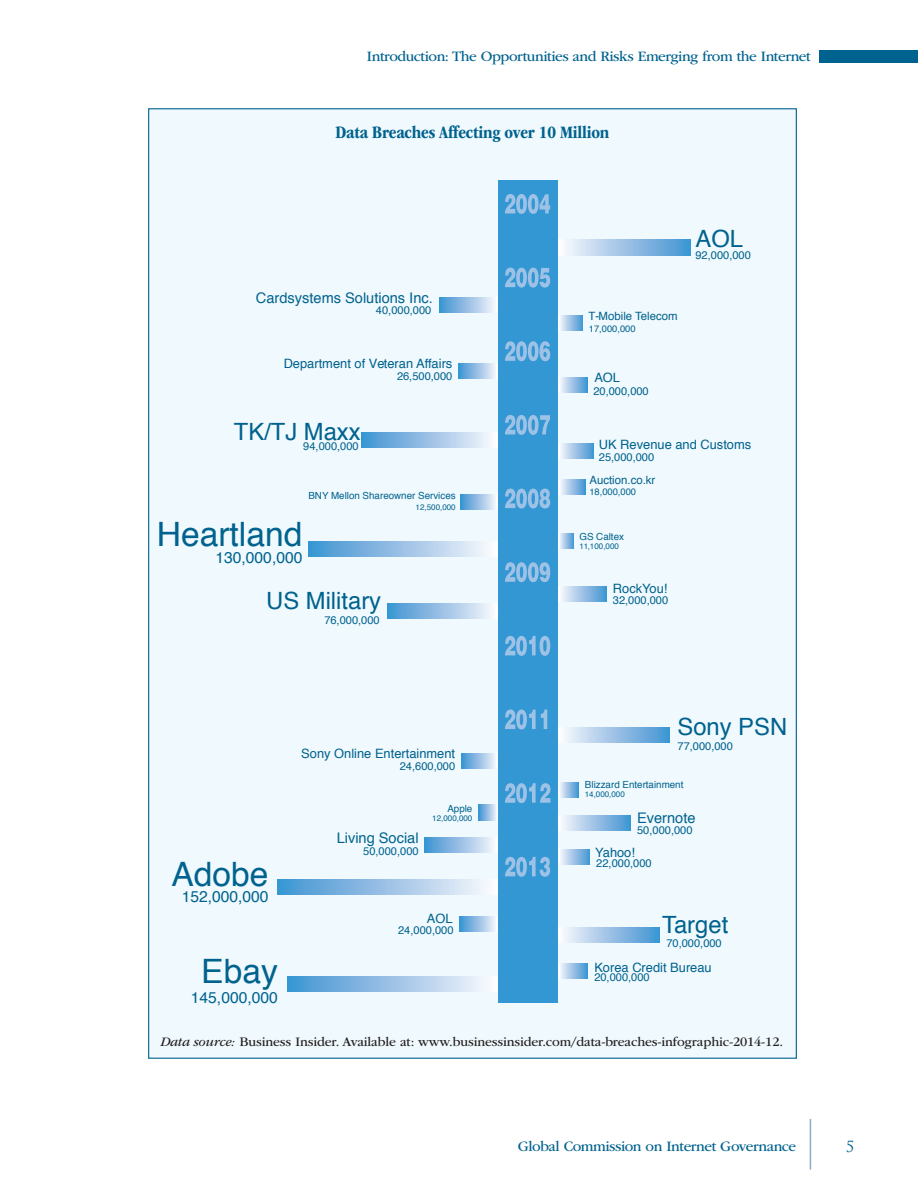
<style>
.page{position:relative;width:918px;height:1188px;background:#fff}
.page>*{position:absolute;margin:0;border:0;box-sizing:border-box;transform-origin:0 0}
.t1{font:33.6px "Helvetica";color:#00628e}
.t2{font:23.85px "Helvetica";color:#00628e}
.Heading_3{font:700 condensed 18px "ITC Garamond Std";letter-spacing:-.01em;color:#00628e}
.t3{font:15.6px "Helvetica";color:#00628e}
.t4{font:15px "ITC Garamond Std";letter-spacing:-.03em;color:#00628e}
.t5{font:15px "Trajan Pro";color:#00628e}
.t6{font:14.55px "Helvetica";color:#00628e}
.t7{font:13.5px "ITC Garamond Std";letter-spacing:-.01em;color:#231f20}
.t8{font:12.9px "Helvetica";color:#00628e}
.t9{font:11.4px "Helvetica";color:#00628e}
.t10{font:11.1px "Helvetica";color:#00628e}
.t11{font:9.75px "Helvetica";color:#00628e}
.t12{font:9.3px "Helvetica";color:#00628e}
.t13{font:7.95px "Helvetica";color:#00628e}
.s1{font-style:italic}
</style>
<div class="page">
<hr style="left:810px;top:1119px;width:1px;height:51px;background:#8fabcc">
<div style="left:819px;top:50px;width:99px;height:13px;background:#00628e"></div>
<div style="left:148px;top:108px;width:649px;height:951px;background:#f0f9fd;border:1px solid #00628e"></div>
<div style="left:498px;top:180px;width:60px;height:822px;background:#3297d3"></div>
<svg style="left:505px;top:194px;width:45px;height:20px"></svg>
<svg style="left:505px;top:268px;width:45px;height:20px"></svg>
<svg style="left:505px;top:341px;width:45px;height:20px"></svg>
<svg style="left:505px;top:415px;width:45px;height:20px"></svg>
<svg style="left:505px;top:489px;width:45px;height:20px"></svg>
<svg style="left:505px;top:562px;width:45px;height:20px"></svg>
<svg style="left:505px;top:636px;width:45px;height:20px"></svg>
<svg style="left:505px;top:710px;width:42px;height:19px"></svg>
<svg style="left:505px;top:783px;width:45px;height:20px"></svg>
<svg style="left:505px;top:857px;width:45px;height:20px"></svg>
<svg style="left:558px;top:782px;width:20px;height:15px"></svg>
<svg style="left:558px;top:816px;width:73px;height:15px"></svg>
<svg style="left:558px;top:849px;width:32px;height:15px"></svg>
<svg style="left:287px;top:977px;width:210px;height:15px;background:#9cc4e6"></svg>
<svg style="left:558px;top:928px;width:101px;height:15px"></svg>
<svg style="left:558px;top:964px;width:29px;height:15px"></svg>
<svg style="left:460px;top:917px;width:33px;height:15px"></svg>
<svg style="left:425px;top:838px;width:72px;height:15px"></svg>
<svg style="left:479px;top:805px;width:16px;height:15px"></svg>
<svg style="left:277px;top:879px;width:220px;height:15px"></svg>
<svg style="left:462px;top:753px;width:31px;height:16px"></svg>
<svg style="left:387px;top:603px;width:110px;height:15px;background:#9cc4e6"></svg>
<svg style="left:558px;top:727px;width:112px;height:15px"></svg>
<svg style="left:558px;top:586px;width:48px;height:15px"></svg>
<svg style="left:558px;top:534px;width:16px;height:15px"></svg>
<svg style="left:309px;top:542px;width:188px;height:15px;background:#9dc4e6"></svg>
<svg style="left:461px;top:494px;width:32px;height:15px"></svg>
<svg style="left:361px;top:433px;width:136px;height:15px;background:#9cc4e6"></svg>
<svg style="left:458px;top:363px;width:35px;height:15px"></svg>
<svg style="left:439px;top:297px;width:52px;height:15px"></svg>
<svg style="left:558px;top:443px;width:36px;height:15px"></svg>
<svg style="left:558px;top:378px;width:29px;height:15px"></svg>
<svg style="left:558px;top:316px;width:25px;height:15px"></svg>
<svg style="left:558px;top:240px;width:133px;height:15px"></svg>
<svg style="left:559px;top:479px;width:26px;height:15px"></svg>
<h3 class="t4" style="left:367px;top:49px;width:445px">Introduction: The Opportunities and Risks Emerging from the Internet</h3>
<p class="Heading_3" style="left:335px;top:122px;width:276px">Data Breaches Affecting over 10 Million</p>
<h3 class="t6" style="left:256px;top:287px;width:178px">Cardsystems Solutions Inc.</h3>
<p class="t10" style="left:376px;top:302px;width:57px">40,000,000</p>
<p class="t8" style="left:284px;top:354px;width:170px">Department of Veteran Affairs</p>
<p class="t10" style="left:397px;top:367px;width:57px">26,500,000</p>
<h2 class="t2" style="left:696px;top:220px;width:49px">AOL</h2>
<p class="t10" style="left:696px;top:247px;width:57px">92,000,000</p>
<p class="t9" style="left:588px;top:308px;width:91px">T-Mobile Telecom</p>
<p class="t12" style="left:589px;top:322px;width:48px">17,000,000</p>
<p class="t8" style="left:594px;top:368px;width:27px">AOL</p>
<p class="t10" style="left:593px;top:382px;width:57px">20,000,000</p>
<h2 class="t2" style="left:234px;top:413px;width:128px">TK/TJ Maxx</h2>
<p class="t10" style="left:303px;top:438px;width:57px">94,000,000</p>
<p class="t11" style="left:308px;top:489px;width:149px">BNY Mellon Shareowner Services</p>
<h1 class="t1" style="left:157px;top:508px;width:147px">Heartland</h1>
<h3 class="t3" style="left:215px;top:546px;width:88px">130,000,000</h3>
<h2 class="t2" style="left:266px;top:582px;width:116px">US Military</h2>
<p class="t10" style="left:324px;top:612px;width:57px">76,000,000</p>
<p class="t13" style="left:416px;top:501px;width:42px">12,500,000</p>
<p class="t8" style="left:301px;top:743px;width:155px">Sony Online Entertainment</p>
<p class="t10" style="left:400px;top:758px;width:57px">24,600,000</p>
<h1 class="t1" style="left:172px;top:848px;width:99px">Adobe</h1>
<h3 class="t3" style="left:182px;top:885px;width:88px">152,000,000</h3>
<h3 class="t6" style="left:337px;top:827px;width:83px">Living Social</h3>
<p class="t10" style="left:363px;top:843px;width:57px">50,000,000</p>
<p class="t11" style="left:447px;top:801px;width:27px">Apple</p>
<p class="t13" style="left:432px;top:812px;width:42px">12,000,000</p>
<p class="t8" style="left:599px;top:434px;width:154px">UK Revenue and Customs</p>
<p class="t10" style="left:599px;top:448px;width:57px">25,000,000</p>
<p class="t9" style="left:589px;top:471px;width:68px">Auction.co.kr</p>
<p class="t12" style="left:589px;top:485px;width:48px">18,000,000</p>
<p class="t11" style="left:579px;top:529px;width:46px">GS Caltex</p>
<p class="t13" style="left:579px;top:540px;width:41px">11,100,000</p>
<p class="t8" style="left:613px;top:578px;width:56px">RockYou!</p>
<p class="t10" style="left:613px;top:592px;width:57px">32,000,000</p>
<h2 class="t2" style="left:678px;top:708px;width:111px">Sony PSN</h2>
<p class="t10" style="left:678px;top:738px;width:57px">77,000,000</p>
<p class="t11" style="left:585px;top:777px;width:100px">Blizzard Entertainment</p>
<p class="t10" style="left:637px;top:821px;width:57px">50,000,000</p>
<p class="t13" style="left:585px;top:788px;width:42px">14,000,000</p>
<h3 class="t6" style="left:637px;top:807px;width:60px">Evernote</h3>
<p class="t10" style="left:596px;top:854px;width:57px">22,000,000</p>
<p class="t8" style="left:595px;top:842px;width:41px">Yahoo!</p>
<h1 class="t1" style="left:201px;top:945px;width:78px">Ebay</h1>
<h3 class="t3" style="left:191px;top:985px;width:88px">145,000,000</h3>
<p class="t8" style="left:427px;top:909px;width:27px">AOL</p>
<p class="t10" style="left:398px;top:921px;width:57px">24,000,000</p>
<h2 class="t2" style="left:662px;top:906px;width:68px">Target</h2>
<p class="t10" style="left:666px;top:935px;width:57px">70,000,000</p>
<p class="t8" style="left:594px;top:957px;width:119px">Korea Credit Bureau</p>
<p class="t10" style="left:594px;top:969px;width:57px">20,000,000</p>
<p class="t7" style="left:160px;top:1034px;width:624px"><span class="s1">Data source:</span> Business Insider. Available at: www.businessinsider.com/data-breaches-infographic-2014-12.</p>
<h3 class="t4" style="left:518px;top:1138px;width:280px">Global Commission on Internet Governance</h3>
<h3 class="t5" style="left:846px;top:1137px;width:10px">5</h3>
</div>
